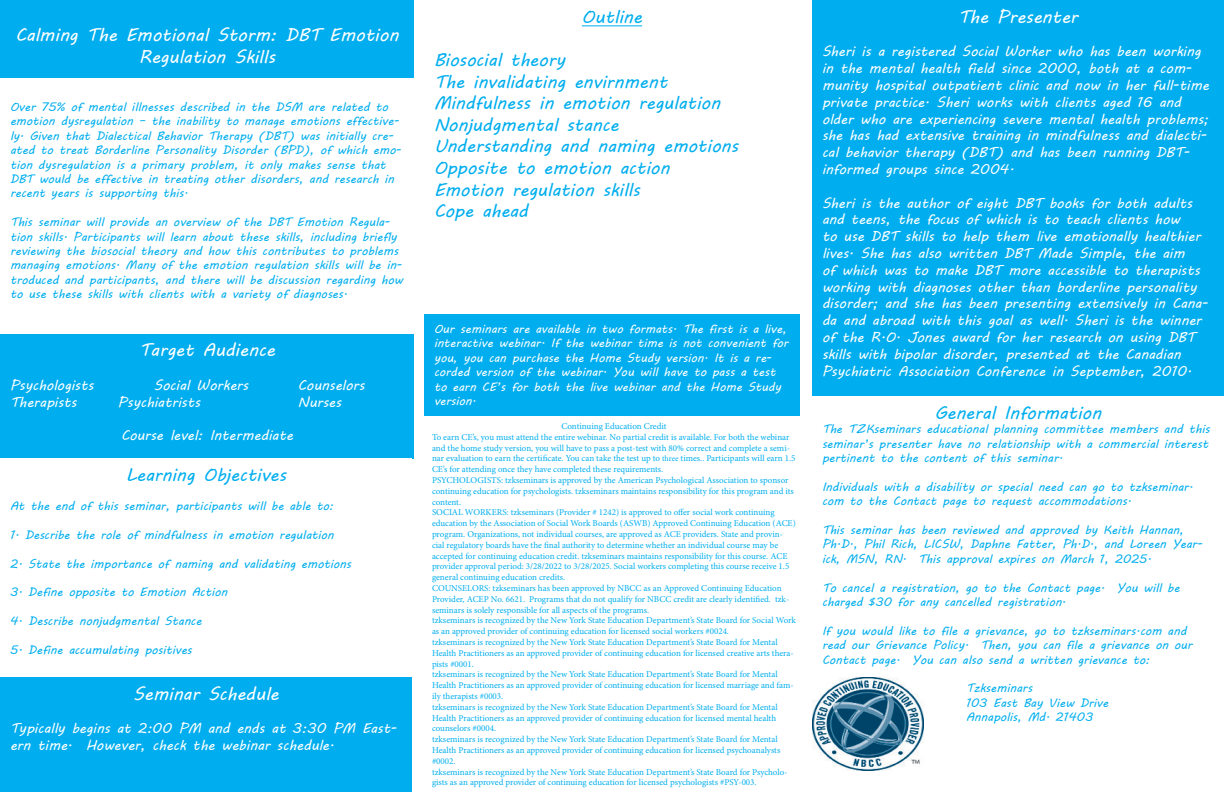
<style>
.page{position:relative;width:1224px;height:792px;background:#fff}
.page>*{position:absolute;margin:0;border:0;box-sizing:border-box;transform-origin:0 0}
.t1{font:18px "MV Boli";color:#00aeef}
.t2{font:18px/21.6px "MV Boli";color:#fff;text-align:center}
.t3{font:14px/16.8px "MV Boli";color:#fff}
.t4{font:12px/14.4px "MV Boli";color:#00aeef}
.t5{font:12px/14.4px "MV Boli";color:#fff}
.t6{font:9px/10.8px "Minion Pro";color:#00aeef}
.s1{font-size:8px}
</style>
<div class="page">
<div style="left:0;top:0;width:414px;height:78px;background:#00aeef"></div>
<div style="left:0;top:334px;width:414px;height:124px;background:#00aeef"></div>
<div style="left:0;top:677px;width:412px;height:115px;background:#00aeef"></div>
<hr style="left:582px;top:25px;width:60px;height:1px;background:#00aeef">
<div style="left:812px;top:0;width:412px;height:396px;background:#00aeef"></div>
<div style="left:424px;top:314px;width:376px;height:102px;background:#00aeef"></div>
<img style="left:812px;top:677px;width:112px;height:94px">
<p class="t2" style="left:15px;top:24px;width:385px">Calming The Emotional Storm: DBT Emotion<br>Regulation Skills</p>
<p class="t4" style="left:10px;top:99px;width:393px">Over 75% of mental illnesses described in the DSM are related to emotion dysregulation – the inability to manage emotions effective&shy;ly. Given that Dialectical Behavior Therapy (DBT) was initially cre&shy;ated to treat Borderline Personality Disorder (BPD), of which emo&shy;tion dysregulation is a primary problem, it only makes sense that DBT would be effective in treating other disorders, and research in recent years is supporting this.</p>
<p class="t4" style="left:10px;top:215px;width:395px">This seminar will provide an overview of the DBT Emotion Regula&shy;tion skills. Participants will learn about these skills, including briefly reviewing the biosocial theory and how this contributes to problems managing emotions. Many of the emotion regulation skills will be in&shy;troduced and participants, and there will be discussion regarding how to use these skills with clients with a variety of diagnoses.</p>
<p class="t2" style="left:139px;top:339px;width:137px">Target Audience</p>
<p class="t3" style="left:10px;top:377px;width:85px">Psychologists</p>
<p class="t3" style="left:154px;top:377px;width:96px">Social Workers</p>
<p class="t3" style="left:298px;top:377px;width:68px">Counselors</p>
<p class="t3" style="left:10px;top:393px;width:68px">Therapists</p>
<p class="t3" style="left:118px;top:393px;width:84px">Psychiatrists</p>
<p class="t3" style="left:298px;top:393px;width:45px">Nurses</p>
<p class="t3" style="left:121px;top:427px;width:173px">Course level: Intermediate</p>
<p class="t1" style="left:126px;top:463px;width:162px">Learning Objectives</p>
<p class="t4" style="left:10px;top:498px;width:325px">At the end of this seminar, participants will be able to:</p>
<p class="t4" style="left:10px;top:527px;width:325px">1. Describe the role of mindfulness in emotion regulation</p>
<p class="t4" style="left:10px;top:556px;width:343px">2. State the importance of naming and validating emotions</p>
<p class="t4" style="left:10px;top:585px;width:219px">3. Define opposite to Emotion Action</p>
<p class="t4" style="left:10px;top:614px;width:193px">4. Describe nonjudgmental Stance</p>
<p class="t4" style="left:10px;top:642px;width:183px">5. Define accumulating positives</p>
<p class="t2" style="left:133px;top:683px;width:147px">Seminar Schedule</p>
<p class="t3" style="left:10px;top:720px;width:388px">Typically begins at 2:00 PM and ends at 3:30 PM East&shy;ern time. However, check the webinar schedule.</p>
<p class="t1" style="left:582px;top:4px;width:62px">Outline</p>
<p class="t1" style="left:434px;top:48px;width:133px">Biosocial theory</p>
<p class="t1" style="left:434px;top:69px;width:235px">The invalidating envirnment</p>
<p class="t1" style="left:434px;top:91px;width:288px">Mindfulness in emotion regulation</p>
<p class="t1" style="left:434px;top:112px;width:186px">Nonjudgmental stance</p>
<p class="t1" style="left:434px;top:134px;width:306px">Understanding and naming emotions</p>
<p class="t1" style="left:434px;top:156px;width:237px">Opposite to emotion action</p>
<p class="t1" style="left:434px;top:177px;width:207px">Emotion regulation skills</p>
<p class="t1" style="left:434px;top:199px;width:96px">Cope ahead</p>
<p class="t5" style="left:434px;top:321px;width:356px">Our seminars are available in two formats. The first is a live, interactive webinar. If the webinar time is not convenient for you, you can purchase the Home Study version. It is a re&shy;corded version of the webinar. You will have to pass a test to earn CE’s for both the live webinar and the Home Study version.</p>
<p class="t6" style="left:561px;top:421px;width:107px">Continuing Education Credit</p>
<p class="t6" style="left:432px;top:432px;width:365px">To earn CE’s, you must attend the entire webinar. No partial credit is available. For both the webinar and the home study version, you will have to pass a post-test with 80% correct and complete a semi&shy;nar evaluation to earn the certificate. You can take the test up to <span class="s1">three</span> times.. Participants will earn 1.5<br>CE’s for attending once they have completed these requirements.</p>
<p class="t6" style="left:432px;top:475px;width:363px">PSYCHOLOGISTS: tzkseminars is approved by the American Psychological Association to sponsor continuing education for psychologists. tzkseminars maintains responsibility for this program and its content.</p>
<p class="t6" style="left:432px;top:507px;width:365px">SOCIAL WORKERS: tzkseminars (Provider # 1242) is approved to offer social work continuing education by the Association of Social Work Boards (ASWB) Approved Continuing Education (ACE) program. Organizations, not individual courses, are approved as ACE providers. State and provin&shy;cial regulatory boards have the final authority to determine whether an individual course may be accepted for continuing education credit. tzkseminars maintains responsibility for this course. ACE provider approval period: 3/28/2022 to 3/28/2025. Social workers completing this course receive 1.5 general continuing education credits.</p>
<p class="t6" style="left:432px;top:583px;width:359px">COUNSELORS: tzkseminars has been approved by NBCC as an Approved Continuing Education<br>Provider, ACEP No. 6621. Programs that do not qualify for NBCC credit are clearly identified. tzk&shy;seminars is solely responsible for all aspects of the programs.</p>
<p class="t6" style="left:432px;top:615px;width:365px">tzkseminars is recognized by the New York State Education Department’s State Board for Social Work as an approved provider of continuing education for licensed social workers #0024.</p>
<p class="t6" style="left:432px;top:637px;width:363px">tzkseminars is recognized by the New York State Education Department’s State Board for Mental<br>Health Practitioners as an approved provider of continuing education for licensed creative arts thera&shy;pists #0001.</p>
<p class="t6" style="left:432px;top:669px;width:363px">tzkseminars is recognized by the New York State Education Department’s State Board for Mental<br>Health Practitioners as an approved provider of continuing education for licensed marriage and fam&shy;ily therapists #0003.</p>
<p class="t6" style="left:432px;top:702px;width:347px">tzkseminars is recognized by the New York State Education Department’s State Board for Mental<br>Health Practitioners as an approved provider of continuing education for licensed mental health counselors #0004.</p>
<p class="t6" style="left:432px;top:734px;width:350px">tzkseminars is recognized by the New York State Education Department’s State Board for Mental<br>Health Practitioners as an approved provider of continuing education for licensed psychoanalysts #0002.</p>
<p class="t6" style="left:432px;top:766px;width:357px">tzkseminars is recognized by the New York State Education Department’s State Board for Psycholo&shy;gists as an approved provider of continuing education for licensed psychologists #PSY-003.</p>
<p class="t2" style="left:958px;top:6px;width:121px">The Presenter</p>
<p class="t3" style="left:822px;top:43px;width:389px">Sheri is a registered Social Worker who has been working in the mental health field since 2000, both at a com&shy;munity hospital outpatient clinic and now in her full-time private practice. Sheri works with clients aged 16 and older who are experiencing severe mental health problems; she has had extensive training in mindfulness and dialecti&shy;cal behavior therapy (DBT) and has been running DBT&shy;informed groups since 2004.</p>
<p class="t3" style="left:822px;top:194px;width:388px">Sheri is the author of eight DBT books for both adults and teens, the focus of which is to teach clients how<br>to use DBT skills to help them live emotionally healthier lives. She has also written DBT Made Simple, the aim<br>of which was to make DBT more accessible to therapists working with diagnoses other than borderline personality disorder; and she has been presenting extensively in Cana&shy;da and abroad with this goal as well. Sheri is the winner of the R.O. Jones award for her research on using DBT skills with bipolar disorder, presented at the Canadian Psychiatric Association Conference in September, 2010.</p>
<p class="t1" style="left:935px;top:400px;width:168px">General Information</p>
<p class="t4" style="left:822px;top:422px;width:389px;text-align:justify">The TZKseminars educational planning committee members and this seminar’s presenter have no relationship with a commercial interest pertinent to the content of this seminar.</p>
<p class="t4" style="left:822px;top:479px;width:373px">Individuals with a disability or special need can go to tzkseminar. com to the Contact page to request accommodations.</p>
<p class="t4" style="left:822px;top:522px;width:382px">This seminar has been reviewed and approved by Keith Hannan,<br>Ph.D., Phil Rich, LICSW, Daphne Fatter, Ph.D., and Loreen Year&shy;ick, MSN, RN. This approval expires on March 1, 2025.</p>
<p class="t4" style="left:822px;top:580px;width:359px">To cancel a registration, go to the Contact page. You will be charged $30 for any cancelled registration.</p>
<p class="t4" style="left:822px;top:623px;width:372px">If you would like to file a grievance, go to tzkseminars.com and read our Grievance Policy. Then, you can file a grievance on our<br>Contact page. You can also send a written grievance to:</p>
<p class="t4" style="left:966px;top:681px;width:68px">Tzkseminars</p>
<p class="t4" style="left:966px;top:695px;width:144px">103 East Bay View Drive</p>
<p class="t4" style="left:966px;top:710px;width:129px">Annapolis, Md. 21403</p>
</div>
